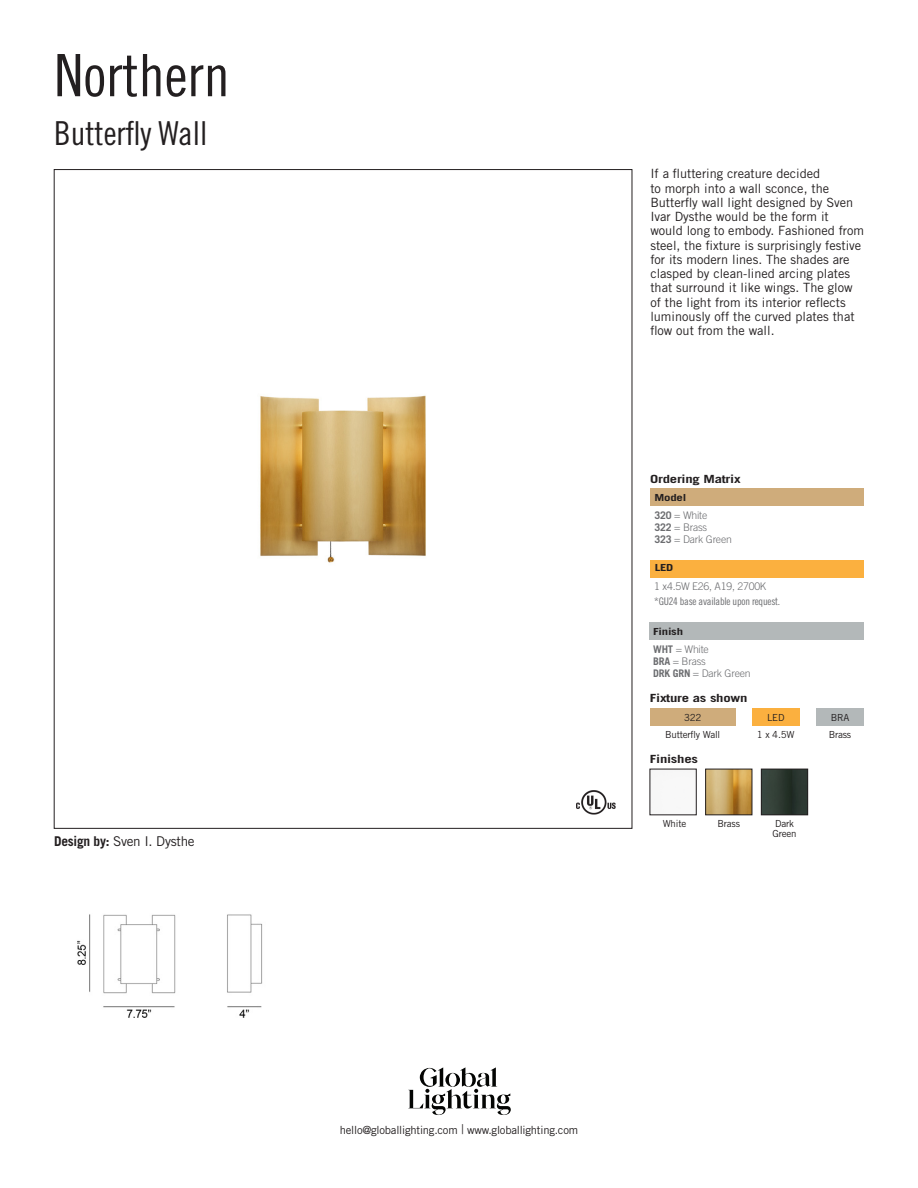
<style>
.page{position:relative;width:918px;height:1188px;background:#fff}
.page>*{position:absolute;margin:0;border:0;box-sizing:border-box;transform-origin:0 0}
.t1{font:58.5px "Trade Gothic LT Std Cn 18";color:#231f20}
.t2{font:33px "Trade Gothic LT Std Cn 18";color:#231f20}
.t3{font:13.5px "Trade Gothic LT Std";letter-spacing:-.02em;color:#231f20}
.t4{font:12.75px/14.2px "Trade Gothic LT Std";color:#231f20}
.t5{font:11.25px "Trade Gothic LT Std";letter-spacing:-.02em;color:#231f20}
.t6{font:700 11.25px "Trade Gothic LT Std";letter-spacing:-.02em;color:#231f20;scale:1.31 1}
.t7{font:300 10.5px "Trade Gothic LT Std";letter-spacing:-.02em;color:#6c6d70}
.t8{font:10.5px "Trade Gothic LT Std Cn 18";letter-spacing:-.02em;color:#6c6d70}
.t9{font:9.75px "Trade Gothic LT Std";letter-spacing:-.02em;color:#231f20}
.t10{font:700 9.75px "Trade Gothic LT Std";letter-spacing:-.02em;color:#231f20;scale:1.31 1}
.s1{font-weight:700}
.s2{font-weight:300;font-size:13.5px}
</style>
<div class="page">
<img style="left:260px;top:395px;width:166px;height:168px">
<div style="left:650px;top:488px;width:214px;height:18px;background:#cfac7b"></div>
<div style="left:650px;top:623px;width:214px;height:17px;background:#b3b8b9"></div>
<img style="left:707px;top:771px;width:43px;height:42px">
<div style="left:705px;top:769px;width:47px;height:46px;border:1px solid #231f20"></div>
<img style="left:763px;top:771px;width:43px;height:42px">
<div style="left:761px;top:769px;width:47px;height:46px;border:1px solid #231f20"></div>
<div style="left:650px;top:708px;width:86px;height:18px;background:#cfac7b"></div>
<div style="left:816px;top:708px;width:48px;height:18px;background:#b3b8b9"></div>
<div style="left:752px;top:708px;width:48px;height:18px;background:#fbb03f"></div>
<div style="left:650px;top:560px;width:214px;height:18px;background:#fbb03f"></div>
<img style="left:576px;top:790px;width:40px;height:25px">
<img style="left:77px;top:914px;width:186px;height:104px">
<svg style="left:408px;top:1067px;width:103px;height:48px"></svg>
<p class="t1" style="left:54px;top:41px;width:177px">Northern</p>
<p class="t2" style="left:54px;top:114px;width:155px">Butterfly Wall</p>
<p class="t3" style="left:54px;top:833px;width:142px"><span class="s1">Design by:</span> Sven I. Dysthe</p>
<p class="t4" style="left:650px;top:167px;width:215px">If a fluttering creature decided<br>to morph into a wall sconce, the Butterfly wall light designed by Sven Ivar Dysthe would be the form it would long to embody. Fashioned from steel, the fixture is surprisingly festive for its modern lines. The shades are clasped by clean-lined arcing plates that surround it like wings. The glow of the light from its interior reflects luminously off the curved plates that flow out from the wall.</p>
<p class="t6" style="left:650px;top:472px;width:71px">Ordering Matrix</p>
<p class="t10" style="left:655px;top:491px;width:26px">Model</p>
<p class="t7" style="left:655px;top:509px;width:54px"><span class="s1">320</span> = White</p>
<p class="t7" style="left:655px;top:521px;width:54px"><span class="s1">322</span> = Brass</p>
<p class="t7" style="left:655px;top:533px;width:79px"><span class="s1">323</span> = Dark Green</p>
<p class="t10" style="left:655px;top:562px;width:16px">LED</p>
<p class="t7" style="left:654px;top:580px;width:114px">1 x4.5W E26, A19, 2700K</p>
<p class="t8" style="left:654px;top:595px;width:127px">*GU24 base available upon request.</p>
<p class="t10" style="left:653px;top:625px;width:24px">Finish</p>
<p class="t7" style="left:653px;top:643px;width:57px"><span class="s1">WHT</span> = White</p>
<p class="t7" style="left:653px;top:655px;width:54px"><span class="s1">BRA</span> = Brass</p>
<p class="t7" style="left:653px;top:667px;width:99px"><span class="s1">DRK GRN</span> = Dark Green</p>
<p class="t6" style="left:650px;top:691px;width:76px">Fixture as shown</p>
<p class="t9" style="left:684px;top:711px;width:19px">322</p>
<p class="t9" style="left:665px;top:728px;width:56px">Butterfly Wall</p>
<p class="t9" style="left:829px;top:728px;width:24px">Brass</p>
<p class="t9" style="left:767px;top:711px;width:19px">LED</p>
<p class="t9" style="left:831px;top:711px;width:20px">BRA</p>
<p class="t9" style="left:757px;top:728px;width:39px">1 x 4.5W</p>
<p class="t6" style="left:650px;top:752px;width:38px">Finishes</p>
<p class="t9" style="left:663px;top:818px;width:25px">White</p>
<p class="t9" style="left:718px;top:817px;width:24px">Brass</p>
<p class="t9" style="left:775px;top:817px;width:20px">Dark</p>
<p class="t9" style="left:772px;top:827px;width:26px">Green</p>
<p class="t5" style="left:340px;top:1123px;width:240px">hello@globallighting.com <span class="s2">|</span> www.globallighting.com</p>
</div>
